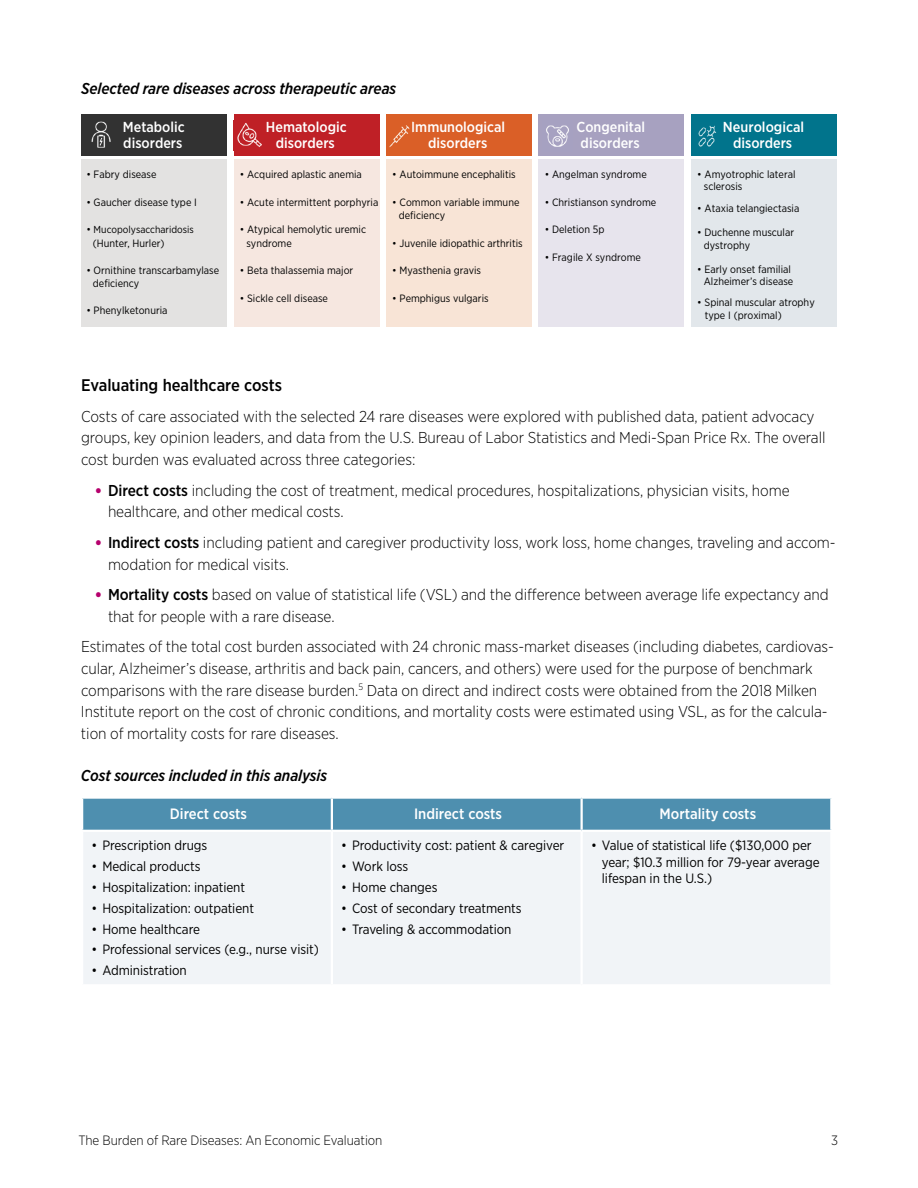
<style>
.page{position:relative;width:918px;height:1188px;background:#fff}
.page>*{position:absolute;margin:0;border:0;box-sizing:border-box;transform-origin:0 0}
.t1{font:500 16.8px "Gotham Narrow";color:#000}
.t2{font:300 15.75px/21.8px "Gotham Narrow";letter-spacing:-.005em;color:#000}
.t3{font:italic 500 15.75px "Gotham Narrow";letter-spacing:-.005em;color:#000}
.t4{font:500 15px "Gotham Narrow";color:#fff}
.t5{font:500 14.4px/16.2px "Gotham Narrow";color:#fff;text-align:center}
.t6{font:13.5px/16.5px "Gotham Narrow";letter-spacing:-.005em;color:#000}
.t7{font:300 13.5px "Gotham Narrow";letter-spacing:-.005em;color:#000}
.t8{font:10.65px/13.2px "Gotham Narrow";color:#000}
.t9{font:10.05px "Gotham Narrow";color:#000}
.s1{font-size:10.65px}
.s2{font-weight:500;font-size:18px;color:#b6006d}
.s3{font-weight:500}
</style>
<div class="page">
<div style="left:83px;top:799px;width:747px;height:31px;background:#4e8faf"></div>
<div style="left:83px;top:832px;width:747px;height:152px;background:#f1f4f7"></div>
<hr style="left:331px;top:799px;width:2px;height:31px;background:#fff">
<hr style="left:580px;top:799px;width:3px;height:31px;background:#fff">
<hr style="left:331px;top:832px;width:2px;height:152px;background:#fff">
<hr style="left:580px;top:832px;width:3px;height:152px;background:#fff">
<div style="left:81px;top:115px;width:146px;height:41px;background:#323232"></div>
<img style="left:91px;top:121px;width:20px;height:27px">
<div style="left:234px;top:115px;width:145px;height:41px;background:#bf2026"></div>
<img style="left:237px;top:123px;width:25px;height:24px">
<div style="left:386px;top:115px;width:146px;height:41px;background:#da5f27"></div>
<img style="left:389px;top:121px;width:24px;height:27px">
<div style="left:539px;top:115px;width:145px;height:41px;background:#a7a1c0"></div>
<img style="left:546px;top:125px;width:23px;height:22px">
<div style="left:691px;top:115px;width:146px;height:41px;background:#01748c"></div>
<div style="left:81px;top:159px;width:146px;height:168px;background:#e3e2e1"></div>
<div style="left:234px;top:159px;width:145px;height:168px;background:#f6e7e0"></div>
<div style="left:386px;top:159px;width:146px;height:168px;background:#f8e4d6"></div>
<div style="left:539px;top:159px;width:145px;height:168px;background:#e7e4ed"></div>
<div style="left:691px;top:159px;width:146px;height:168px;background:#e2e7eb"></div>
<img style="left:698px;top:125px;width:19px;height:22px">
<p class="t3" style="left:81px;top:78px;width:317px">Selected rare diseases across therapeutic areas</p>
<p class="t5" style="left:123px;top:119px;width:63px;text-align:left">Metabolic disorders</p>
<p class="t5" style="left:266px;top:119px;width:82px">Hematologic disorders</p>
<p class="t5" style="left:411px;top:119px;width:95px">Immunological disorders</p>
<p class="t5" style="left:576px;top:119px;width:70px;text-align:left">Congenital disorders</p>
<p class="t5" style="left:723px;top:119px;width:83px">Neurological disorders</p>
<p class="t8" style="left:86px;top:167px;width:72px">• Fabry disease</p>
<p class="t8" style="left:86px;top:195px;width:112px">• Gaucher disease type I</p>
<p class="t9" style="left:86px;top:224px;width:109px"><span class="s1">•</span> Mucopolysaccharidosis</p>
<p class="t8" style="left:93px;top:236px;width:73px">(Hunter, Hurler)</p>
<p class="t8" style="left:93px;top:264px;width:128px;line-height:12.1px;text-indent:-7px">• Ornithine transcarbamylase deficiency</p>
<p class="t8" style="left:86px;top:303px;width:83px">• Phenylketonuria</p>
<p class="t8" style="left:240px;top:167px;width:124px">• Acquired aplastic anemia</p>
<p class="t8" style="left:240px;top:195px;width:140px">• Acute intermittent porphyria</p>
<p class="t8" style="left:246px;top:223px;width:121px;text-indent:-7px">• Atypical hemolytic uremic syndrome</p>
<p class="t8" style="left:240px;top:264px;width:115px">• Beta thalassemia major</p>
<p class="t8" style="left:240px;top:292px;width:90px">• Sickle cell disease</p>
<p class="t8" style="left:392px;top:167px;width:125px">• Autoimmune encephalitis</p>
<p class="t8" style="left:399px;top:195px;width:122px;text-indent:-7px">• Common variable immune deficiency</p>
<p class="t8" style="left:392px;top:236px;width:132px">• Juvenile idiopathic arthritis</p>
<p class="t8" style="left:392px;top:264px;width:90px">• Myasthenia gravis</p>
<p class="t8" style="left:392px;top:292px;width:98px">• Pemphigus vulgaris</p>
<p class="t8" style="left:704px;top:168px;width:93px;line-height:11.9px;text-indent:-7px">• Amyotrophic lateral sclerosis</p>
<p class="t8" style="left:697px;top:202px;width:104px">• Ataxia telangiectasia</p>
<p class="t8" style="left:704px;top:226px;width:92px;line-height:12.5px;text-indent:-7px">• Duchenne muscular dystrophy</p>
<p class="t8" style="left:697px;top:264px;width:98px;line-height:11.2px;text-align:right">• Early onset familial<br>Alzheimer’s disease</p>
<p class="t8" style="left:705px;top:295px;width:111px;text-indent:-8px">• Spinal muscular atrophy type I (proximal)</p>
<p class="t8" style="left:545px;top:167px;width:104px">• Angelman syndrome</p>
<p class="t8" style="left:545px;top:195px;width:113px">• Christianson syndrome</p>
<p class="t8" style="left:545px;top:223px;width:61px">• Deletion 5p</p>
<p class="t8" style="left:545px;top:251px;width:98px">• Fragile X syndrome</p>
<p class="t1" style="left:81px;top:375px;width:203px">Evaluating healthcare costs</p>
<p class="t2" style="left:81px;top:405px;width:746px">Costs of care associated with the selected 24 rare diseases were explored with published data, patient advocacy groups, key opinion leaders, and data from the U.S. Bureau of Labor Statistics and Medi-Span Price Rx. The overall cost burden was evaluated across three categories:</p>
<p class="t2" style="left:108px;top:479px;width:683px;text-indent:-14px"><span class="s2">•</span> <span class="s3">Direct costs</span> including the cost of treatment, medical procedures, hospitalizations, physician visits, home healthcare, and other medical costs.</p>
<p class="t2" style="left:108px;top:531px;width:729px;text-indent:-14px"><span class="s2">•</span> <span class="s3">Indirect costs</span> including patient and caregiver productivity loss, work loss, home changes, traveling and accom&shy;modation for medical visits.</p>
<p class="t2" style="left:108px;top:583px;width:722px;text-indent:-14px"><span class="s2">•</span> <span class="s3">Mortality costs</span> based on value of statistical life (VSL) and the difference between average life expectancy and that for people with a rare disease.</p>
<p class="t2" style="left:81px;top:635px;width:754px">Estimates of the total cost burden associated with 24 chronic mass-market diseases (including diabetes, cardiovas&shy;cular, Alzheimer’s disease, arthritis and back pain, cancers, and others) were used for the purpose of benchmark comparisons with the rare disease burden.<sup>5</sup> Data on direct and indirect costs were obtained from the 2018 Milken Institute report on the cost of chronic conditions, and mortality costs were estimated using VSL, as for the calcula&shy;tion of mortality costs for rare diseases.</p>
<p class="t3" style="left:81px;top:766px;width:248px">Cost sources included in this analysis</p>
<p class="t4" style="left:170px;top:805px;width:79px">Direct costs</p>
<p class="t4" style="left:414px;top:805px;width:90px">Indirect costs</p>
<p class="t4" style="left:660px;top:805px;width:98px">Mortality costs</p>
<p class="t6" style="left:92px;top:837px;width:117px">• Prescription drugs</p>
<p class="t6" style="left:92px;top:858px;width:111px">• Medical products</p>
<p class="t6" style="left:92px;top:879px;width:155px">• Hospitalization: inpatient</p>
<p class="t6" style="left:92px;top:899px;width:164px">• Hospitalization: outpatient</p>
<p class="t6" style="left:92px;top:920px;width:110px">• Home healthcare</p>
<p class="t6" style="left:92px;top:941px;width:229px">• Professional services (e.g., nurse visit)</p>
<p class="t6" style="left:92px;top:962px;width:97px">• Administration</p>
<p class="t6" style="left:602px;top:837px;width:219px;text-indent:-11px">• Value of statistical life ($130,000 per year; $10.3 million for 79-year average lifespan in the U.S.)</p>
<p class="t6" style="left:341px;top:837px;width:224px">• Productivity cost: patient &amp; caregiver</p>
<p class="t6" style="left:341px;top:858px;width:68px">• Work loss</p>
<p class="t6" style="left:341px;top:879px;width:98px">• Home changes</p>
<p class="t6" style="left:341px;top:899px;width:182px">• Cost of secondary treatments</p>
<p class="t6" style="left:341px;top:920px;width:172px">• Traveling &amp; accommodation</p>
<p class="t7" style="left:78px;top:1132px;width:306px">The Burden of Rare Diseases: An Economic Evaluation</p>
<p class="t7" style="left:831px;top:1132px;width:8px">3</p>
</div>
